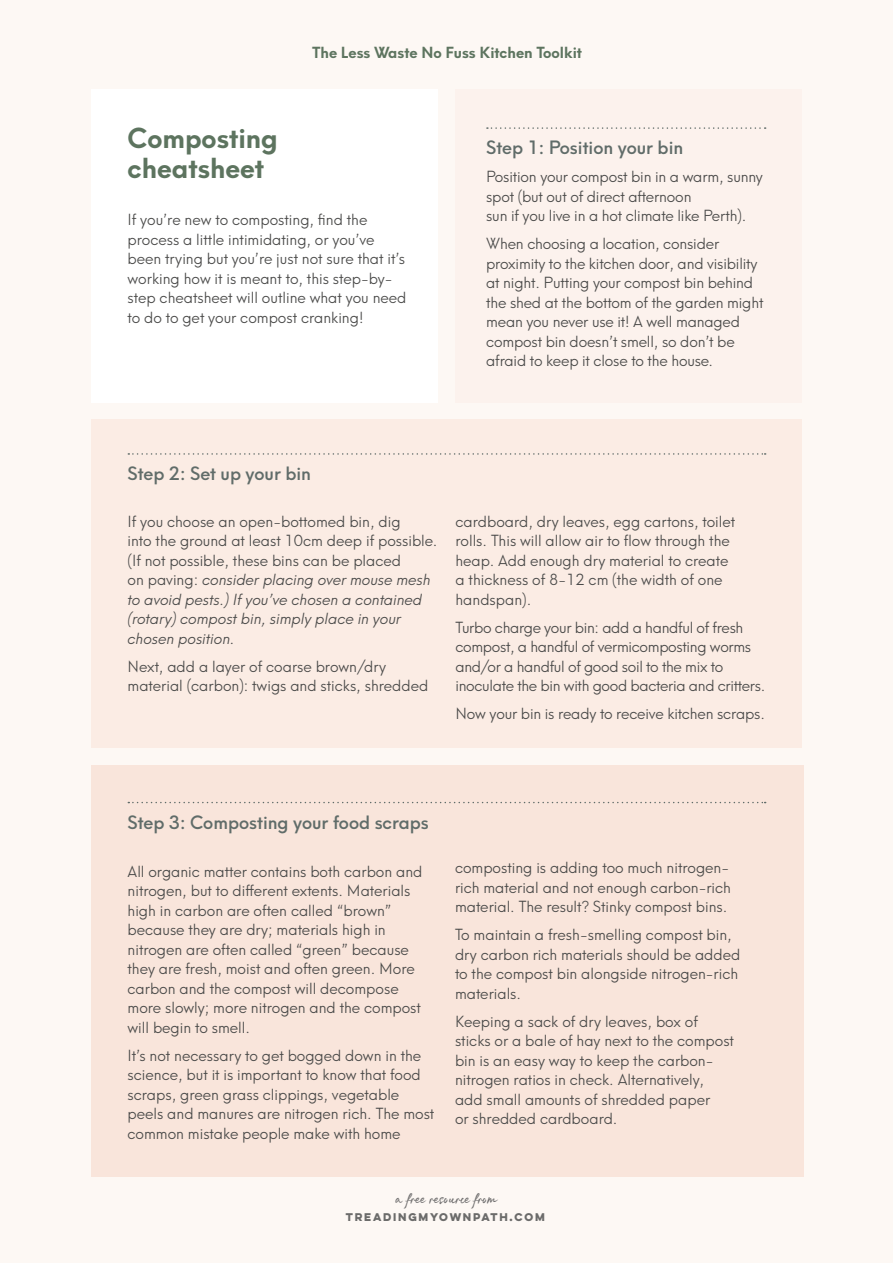
<style>
.page{position:relative;width:893px;height:1263px;background:#fdf8f4}
.page>*{position:absolute;margin:0;border:0;box-sizing:border-box;transform-origin:0 0}
.t1{font:700 27px/30px "Neue Hans Kendrick";color:#5d745f}
.t2{font:500 18px "Neue Hans Kendrick";color:#606c69}
.t3{font:15.3px "Rephone";color:#706f6f}
.t4{font:300 15px/19.5px "Neue Hans Kendrick";color:#4a4a49}
.t5{font:italic 300 15px/19.5px "Neue Hans Kendrick";color:#4a4a49}
.t6{font:300 15px/19.5px "Neue Hans Kendrick";letter-spacing:-.02em;color:#4a4a49}
.t7{font:700 15px "Neue Hans Kendrick";color:#5d745f}
.t8{font:700 10.05px "Lulo Clean One";letter-spacing:-.05em;color:#6b6b6a}
.s1{font-style:normal}
</style>
<div class="page">
<div style="left:455px;top:89px;width:346px;height:314px;background:#fcf2ed"></div>
<div style="left:91px;top:419px;width:710px;height:329px;background:#fbece4"></div>
<div style="left:91px;top:89px;width:347px;height:314px;background:#fff"></div>
<svg style="left:487px;top:127px;width:279px;height:2px"></svg>
<div style="left:91px;top:765px;width:713px;height:411px;background:#f9e5db"></div>
<svg style="left:128px;top:802px;width:638px;height:1px"></svg>
<svg style="left:128px;top:453px;width:638px;height:2px"></svg>
<p class="t7" style="left:312px;top:39px;width:271px">The Less Waste No Fuss Kitchen Toolkit</p>
<h1 class="t1" style="left:128px;top:119px;width:152px">Composting cheatsheet</h1>
<p class="t4" style="left:128px;top:208px;width:280px">If you’re new to composting, find the process a little intimidating, or you’ve been trying but you’re just not sure that it’s working how it is meant to, this step-by&shy;step cheatsheet will outline what you need to do to get your compost cranking!</p>
<p class="t2" style="left:486px;top:131px;width:199px">Step 1: Position your bin</p>
<p class="t4" style="left:486px;top:165px;width:278px">Position your compost bin in a warm, sunny spot (but out of direct afternoon<br>sun if you live in a hot climate like Perth).</p>
<p class="t4" style="left:486px;top:232px;width:279px">When choosing a location, consider proximity to the kitchen door, and visibility at night. Putting your compost bin behind the shed at the bottom of the garden might mean you never use it! A well managed compost bin doesn’t smell, so don’t be afraid to keep it close to the house.</p>
<p class="t2" style="left:128px;top:457px;width:185px">Step 2: Set up your bin</p>
<p class="t5" style="left:128px;top:510px;width:311px"><span class="s1">If you choose an open-bottomed bin, dig<br>into the ground at least 10cm deep if possible. (If not possible, these bins can be placed<br>on paving:</span> consider placing over mouse mesh to avoid pests.) If you’ve chosen a contained (rotary) compost bin, simply place in your chosen position.</p>
<p class="t4" style="left:128px;top:655px;width:302px">Next, add a layer of coarse brown/dry material (carbon): twigs and sticks, shredded</p>
<p class="t4" style="left:455px;top:510px;width:281px">cardboard, dry leaves, egg cartons, toilet rolls. This will allow air to flow through the heap. Add enough dry material to create a thickness of 8-12 cm (the width of one handspan).</p>
<p class="t6" style="left:455px;top:616px;width:311px">Turbo charge your bin: add a handful of fresh compost, a handful of vermicomposting worms and/or a handful of good soil to the mix to inoculate the bin with good bacteria and critters.</p>
<p class="t4" style="left:455px;top:702px;width:311px">Now your bin is ready to receive kitchen scraps.</p>
<p class="t2" style="left:128px;top:806px;width:303px">Step 3: Composting your food scraps</p>
<p class="t4" style="left:128px;top:860px;width:296px">All organic matter contains both carbon and nitrogen, but to different extents. Materials high in carbon are often called “brown” because they are dry; materials high in nitrogen are often called “green” because they are fresh, moist and often green. More carbon and the compost will decompose more slowly; more nitrogen and the compost will begin to smell.</p>
<p class="t4" style="left:128px;top:1044px;width:308px">It’s not necessary to get bogged down in the science, but it is important to know that food scraps, green grass clippings, vegetable peels and manures are nitrogen rich. The most common mistake people make with home</p>
<p class="t4" style="left:455px;top:856px;width:278px">composting is adding too much nitrogen&shy;rich material and not enough carbon-rich material. The result? Stinky compost bins.</p>
<p class="t4" style="left:455px;top:923px;width:287px">To maintain a fresh-smelling compost bin, dry carbon rich materials should be added to the compost bin alongside nitrogen-rich materials.</p>
<p class="t4" style="left:455px;top:1010px;width:281px">Keeping a sack of dry leaves, box of sticks or a bale of hay next to the compost bin is an easy way to keep the carbon&shy;nitrogen ratios in check. Alternatively, add small amounts of shredded paper<br>or shredded cardboard.</p>
<p class="t3" style="left:395px;top:1187px;width:103px">a free resource from</p>
<p class="t8" style="left:346px;top:1209px;width:203px">TREADINGMYOWNPATH.COM</p>
</div>
